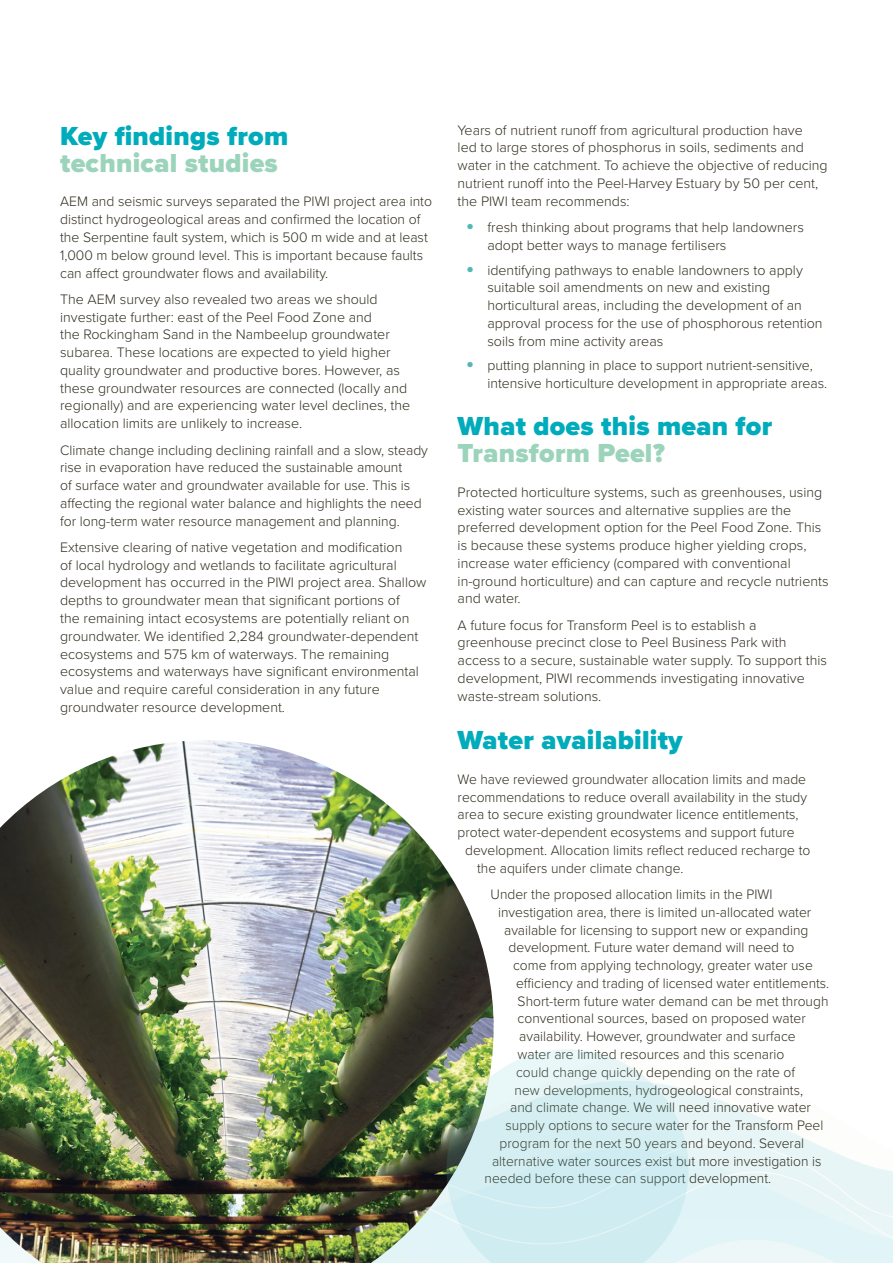
<style>
.page{position:relative;width:893px;height:1263px;background:#fff}
.page>*{position:absolute;margin:0;border:0;box-sizing:border-box;transform-origin:0 0}
.t1{font:900 27px "Proxima Nova";letter-spacing:.01em;color:#00acbb}
.t2{font:900 27px "Proxima Nova";letter-spacing:.01em;color:#9cd4bb}
.t3{font:700 22.5px "Proxima Nova";color:#57b6b1}
.t4{font:300 14.25px/17.7px "Proxima Nova";color:#312d1e}
</style>
<div class="page">
<svg style="left:689px;top:1090px;width:112px;height:47px;fill:#e8f5f7"></svg>
<svg style="left:689px;top:1137px;width:140px;height:13px;fill:#e8f5f7"></svg>
<div style="left:689px;top:1150px;width:204px;height:113px;background:#e8f5f7"></div>
<img style="left:0;top:740px;width:494px;height:523px">
<svg style="left:446px;top:1049px;width:243px;height:214px;background:#d0e8e7"></svg>
<h1 class="t1" style="left:60px;top:116px;width:230px">Key findings from</h1>
<h1 class="t2" style="left:60px;top:143px;width:219px">technical studies</h1>
<p class="t4" style="left:60px;top:193px;width:373px">AEM and seismic surveys separated the PIWI project area into distinct hydrogeological areas and confirmed the location of the Serpentine fault system, which is 500 m wide and at least 1,000 m below ground level. This is important because faults can affect groundwater flows and availability.</p>
<p class="t4" style="left:60px;top:290px;width:352px">The AEM survey also revealed two areas we should investigate further: east of the Peel Food Zone and<br>the Rockingham Sand in the Nambeelup groundwater subarea. These locations are expected to yield higher quality groundwater and productive bores. However, as these groundwater resources are connected (locally and regionally) and are experiencing water level declines, the allocation limits are unlikely to increase.</p>
<p class="t4" style="left:60px;top:441px;width:369px">Climate change including declining rainfall and a slow, steady rise in evaporation have reduced the sustainable amount<br>of surface water and groundwater available for use. This is affecting the regional water balance and highlights the need for long-term water resource management and planning.</p>
<p class="t4" style="left:60px;top:539px;width:368px">Extensive clearing of native vegetation and modification<br>of local hydrology and wetlands to facilitate agricultural development has occurred in the PIWI project area. Shallow depths to groundwater mean that significant portions of<br>the remaining intact ecosystems are potentially reliant on groundwater. We identified 2,284 groundwater-dependent ecosystems and 575 km of waterways. The remaining ecosystems and waterways have significant environmental value and require careful consideration in any future groundwater resource development.</p>
<p class="t4" style="left:458px;top:121px;width:371px">Years of nutrient runoff from agricultural production have<br>led to large stores of phosphorus in soils, sediments and water in the catchment. To achieve the objective of reducing nutrient runoff into the Peel-Harvey Estuary by 50 per cent, the PIWI team recommends:</p>
<p class="t4" style="left:487px;top:219px;width:318px">fresh thinking about programs that help landowners</p>
<h2 class="t3" style="left:466px;top:211px;width:10px">•</h2>
<h2 class="t3" style="left:466px;top:254px;width:10px">•</h2>
<h2 class="t3" style="left:466px;top:349px;width:9px">•</h2>
<p class="t4" style="left:487px;top:233px;width:317px;line-height:24.8px">adopt better ways to manage fertilisers<br>identifying pathways to enable landowners to apply</p>
<p class="t4" style="left:487px;top:279px;width:337px">suitable soil amendments on new and existing horticultural areas, including the development of an approval process for the use of phosphorous retention soils from mine activity areas</p>
<p class="t4" style="left:487px;top:357px;width:327px">putting planning in place to support nutrient-sensitive,</p>
<p class="t4" style="left:487px;top:375px;width:341px">intensive horticulture development in appropriate areas.</p>
<h1 class="t1" style="left:458px;top:406px;width:316px">What does this mean for</h1>
<h1 class="t2" style="left:458px;top:433px;width:209px">Transform Peel?</h1>
<p class="t4" style="left:458px;top:483px;width:372px">Protected horticulture systems, such as greenhouses, using existing water sources and alternative supplies are the preferred development option for the Peel Food Zone. This is because these systems produce higher yielding crops, increase water efficiency (compared with conventional in-ground horticulture) and can capture and recycle nutrients and water.</p>
<p class="t4" style="left:458px;top:616px;width:371px">A future focus for Transform Peel is to establish a greenhouse precinct close to Peel Business Park with access to a secure, sustainable water supply. To support this development, PIWI recommends investigating innovative waste-stream solutions.</p>
<h1 class="t1" style="left:458px;top:720px;width:227px">Water availability</h1>
<p class="t4" style="left:458px;top:770px;width:350px">We have reviewed groundwater allocation limits and made</p>
<p class="t4" style="left:458px;top:788px;width:351px">recommendations to reduce overall availability in the study</p>
<p class="t4" style="left:458px;top:806px;width:342px">area to secure existing groundwater licence entitlements,</p>
<p class="t4" style="left:458px;top:824px;width:339px">protect water-dependent ecosystems and support future</p>
<p class="t4" style="left:465px;top:842px;width:347px">development. Allocation limits reflect reduced recharge to</p>
<p class="t4" style="left:477px;top:859px;width:208px">the aquifers under climate change.</p>
<p class="t4" style="left:491px;top:886px;width:283px">Under the proposed allocation limits in the PIWI</p>
<p class="t4" style="left:498px;top:903px;width:315px">investigation area, there is limited un-allocated water</p>
<p class="t4" style="left:504px;top:921px;width:306px">available for licensing to support new or expanding</p>
<p class="t4" style="left:509px;top:939px;width:287px">development. Future water demand will need to</p>
<p class="t4" style="left:513px;top:957px;width:301px">come from applying technology, greater water use</p>
<p class="t4" style="left:516px;top:974px;width:315px">efficiency and trading of licensed water entitlements.</p>
<p class="t4" style="left:518px;top:992px;width:312px">Short-term future water demand can be met through</p>
<p class="t4" style="left:518px;top:1010px;width:290px">conventional sources, based on proposed water</p>
<p class="t4" style="left:519px;top:1028px;width:278px">availability. However, groundwater and surface</p>
<p class="t4" style="left:518px;top:1045px;width:268px">water are limited resources and this scenario</p>
<p class="t4" style="left:516px;top:1063px;width:280px">could change quickly depending on the rate of</p>
<p class="t4" style="left:515px;top:1081px;width:290px">new developments, hydrogeological constraints,</p>
<p class="t4" style="left:510px;top:1099px;width:302px">and climate change. We will need innovative water</p>
<p class="t4" style="left:506px;top:1117px;width:319px">supply options to secure water for the Transform Peel</p>
<p class="t4" style="left:500px;top:1134px;width:306px">program for the next 50 years and beyond. Several</p>
<p class="t4" style="left:492px;top:1152px;width:331px">alternative water sources exist but more investigation is</p>
<p class="t4" style="left:485px;top:1170px;width:288px">needed before these can support development.</p>
</div>
